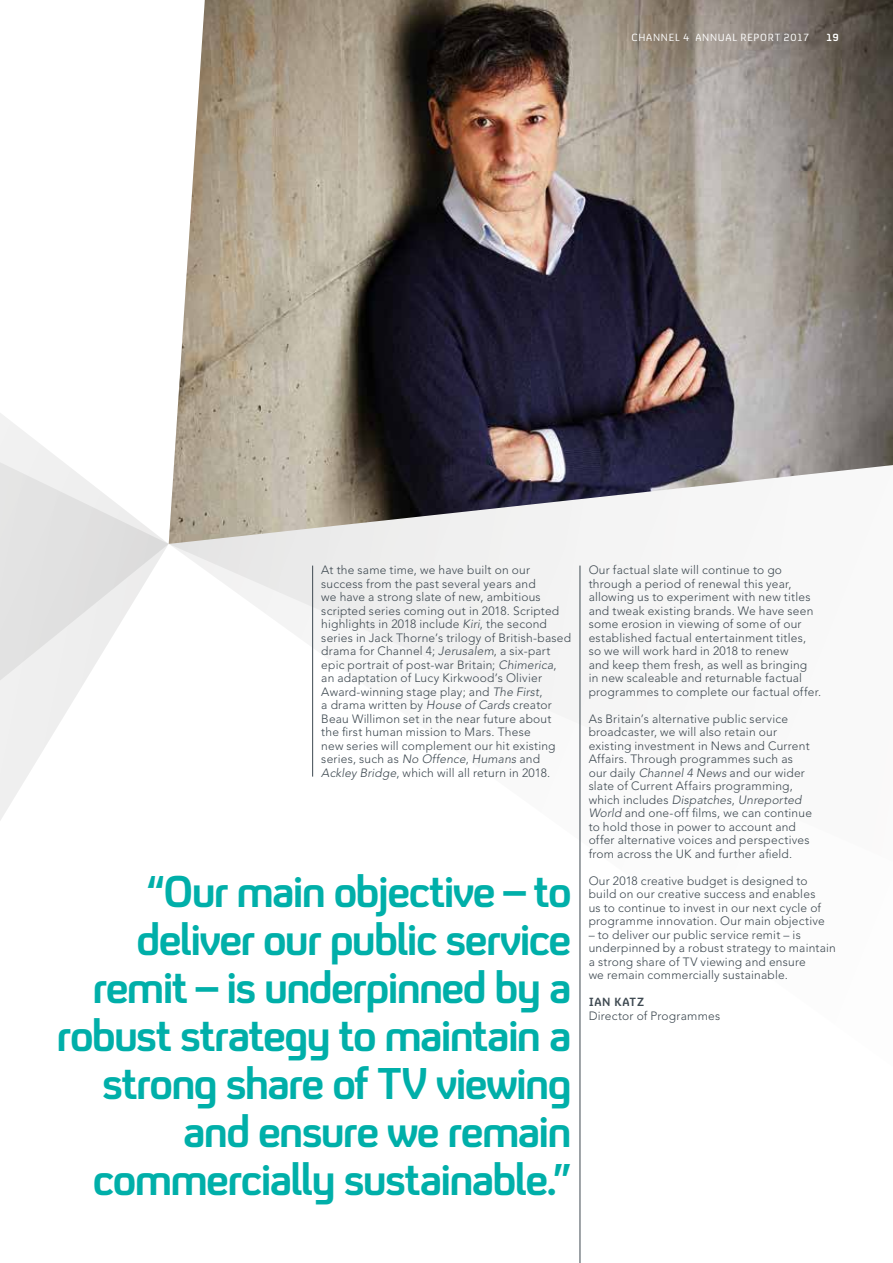
<style>
.page{position:relative;width:893px;height:1263px;background:#fff}
.page>*{position:absolute;margin:0;border:0;box-sizing:border-box;transform-origin:0 0}
.t1{font:700 45px/48px "C4 Text";letter-spacing:-.04em;color:#00afa9;text-align:right}
.t2{font:300 12px/13.5px "Avenir LT Std";letter-spacing:.015em;color:#3e4951}
.t3{font:700 12px "C4 Text";letter-spacing:.055em;color:#3e4951}
.t4{font:10.5px "C4 Text";letter-spacing:.075em;color:#fff}
.t5{font:700 10.5px "C4 Text";color:#fff}
.s1{font-style:italic}
</style>
<div class="page">
<svg style="left:0;top:413px;width:169px;height:407px"></svg>
<svg style="left:169px;top:544px;width:478px;height:467px"></svg>
<hr style="left:312px;top:566px;width:1px;height:211px;background:#3e4951">
<hr style="left:580px;top:566px;width:1px;height:697px;background:#3e4951">
<img style="left:169px;top:0;width:724px;height:544px">
<p class="t4" style="left:631px;top:32px;width:179px">CHANNEL 4 ANNUAL REPORT 2017</p>
<p class="t5" style="left:826px;top:32px;width:15px">19</p>
<p class="t2" style="left:321px;top:563px;width:251px">At the same time, we have built on our success from the past several years and<br>we have a strong slate of new, ambitious scripted series coming out in 2018. Scripted highlights in 2018 include <span class="s1">Kiri</span>, the second series in Jack Thorne’s trilogy of British-based drama for Channel 4; <span class="s1">Jerusalem</span>, a six-part epic portrait of post-war Britain; <span class="s1">Chimerica</span>, an adaptation of Lucy Kirkwood’s Olivier Award-winning stage play; and <span class="s1">The First</span>,<br>a drama written by <span class="s1">House of Cards</span> creator Beau Willimon set in the near future about the frst human mission to Mars. These<br>new series will complement our hit existing series, such as <span class="s1">No Offence</span>, <span class="s1">Humans</span> and <span class="s1">Ackley Bridge</span>, which will all return in 2018.</p>
<p class="t2" style="left:589px;top:563px;width:234px">Our factual slate will continue to go through a period of renewal this year, allowing us to experiment with new titles and tweak existing brands. We have seen some erosion in viewing of some of our established factual entertainment titles, so we will work hard in 2018 to renew<br>and keep them fresh, as well as bringing<br>in new scaleable and returnable factual programmes to complete our factual offer.</p>
<p class="t2" style="left:589px;top:712px;width:225px">As Britain’s alternative public service broadcaster, we will also retain our existing investment in News and Current Affairs. Through programmes such as our daily <span class="s1">Channel 4 News</span> and our wider slate of Current Affairs programming, which includes <span class="s1">Dispatches</span>, <span class="s1">Unreported World</span> and one-off flms, we can continue to hold those in power to account and offer alternative voices and perspectives from across the UK and further afeld.</p>
<p class="t2" style="left:589px;top:874px;width:238px">Our 2018 creative budget is designed to build on our creative success and enables us to continue to invest in our next cycle of programme innovation. Our main objective</p>
<p class="t2" style="left:589px;top:928px;width:249px">– to deliver our public service remit – is underpinned by a robust strategy to maintain a strong share of TV viewing and ensure<br>we remain commercially sustainable.</p>
<p class="t3" style="left:589px;top:995px;width:57px">IAN KATZ</p>
<p class="t2" style="left:589px;top:1009px;width:133px">Director of Programmes</p>
<p class="t1" style="left:57px;top:868px;width:516px">“Our main objective – to deliver our public service remit – is underpinned by a robust strategy to maintain a strong share of TV viewing and ensure we remain commercially sustainable.”</p>
</div>
